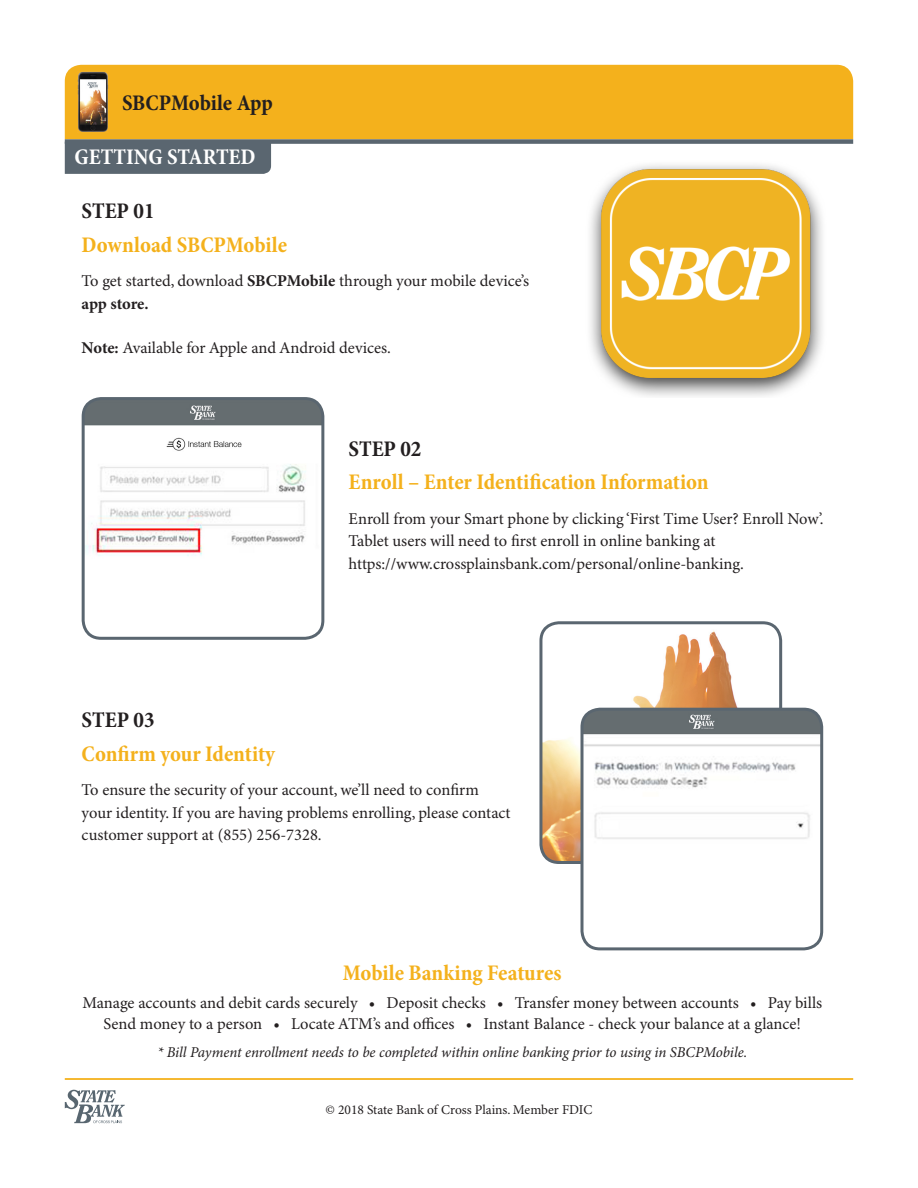
<style>
.page{position:relative;width:918px;height:1188px;background:#fff}
.page>*{position:absolute;margin:0;border:0;box-sizing:border-box;transform-origin:0 0}
.t1{font:700 condensed 22.5px "Minion Pro";letter-spacing:-.005em;color:#f4b11c}
.t2{font:700 condensed 22.5px "Minion Pro";color:#231f20}
.t3{font:700 condensed 22.5px "Minion Pro";color:#fff}
.t4{font:16.5px/22.5px "Minion Pro";color:#231f20}
.t5{font:italic 15px "Minion Pro";letter-spacing:-.01em;color:#231f20}
.t6{font:13.5px "Minion Pro";letter-spacing:-.005em;color:#231f20}
.s1{font-weight:700}
</style>
<div class="page">
<div style="left:65px;top:65px;width:788px;height:74px;background:#f4b11c"></div>
<div style="left:65px;top:144px;width:206px;height:30px;background:#5a6670"></div>
<div style="left:65px;top:139px;width:788px;height:5px;background:#5a6670"></div>
<hr style="left:65px;top:1078px;width:788px;height:2px;background:#f4b11c">
<img style="left:78px;top:71px;width:31px;height:62px">
<img style="left:590px;top:164px;width:233px;height:232px">
<img style="left:83px;top:399px;width:240px;height:239px">
<div style="left:82px;top:397px;width:242px;height:243px;border:3px solid #5a6670;border-radius:18px"></div>
<img style="left:543px;top:625px;width:235px;height:235px">
<div style="left:539px;top:621px;width:243px;height:243px;border:3px solid #5a6670;border-radius:18px"></div>
<img style="left:582px;top:709px;width:240px;height:240px">
<div style="left:580px;top:708px;width:243px;height:242px;border:3px solid #5a6670;border-radius:18px"></div>
<svg style="left:65px;top:1090px;width:60px;height:33px"></svg>
<h1 class="t2" style="left:122px;top:88px;width:152px">SBCPMobile App</h1>
<h1 class="t3" style="left:75px;top:142px;width:183px">GETTING STARTED</h1>
<h1 class="t2" style="left:82px;top:196px;width:74px">STEP 01</h1>
<h1 class="t1" style="left:82px;top:229px;width:207px">Download SBCPMobile</h1>
<p class="t4" style="left:82px;top:271px;width:449px">To get started, download <span class="s1">SBCPMobile</span> through your mobile device’s <span class="s1">app store.</span></p>
<p class="t4" style="left:82px;top:337px;width:311px"><span class="s1">Note:</span> Available for Apple and Android devices.</p>
<h1 class="t2" style="left:349px;top:433px;width:74px">STEP 02</h1>
<h1 class="t1" style="left:349px;top:467px;width:362px">Enroll – Enter Identification Information</h1>
<p class="t4" style="left:349px;top:508px;width:476px">Enroll from your Smart phone by clicking ‘First Time User? Enroll Now’.<br>Tablet users will need to first enroll in online banking at https://www.crossplainsbank.com/personal/online-banking.</p>
<h1 class="t2" style="left:82px;top:704px;width:74px">STEP 03</h1>
<h1 class="t1" style="left:82px;top:738px;width:195px">Confirm your Identity</h1>
<p class="t4" style="left:82px;top:779px;width:431px">To ensure the security of your account, we’ll need to confirm your identity. If you are having problems enrolling, please contact customer support at (855) 256-7328.</p>
<h1 class="t1" style="left:343px;top:957px;width:220px">Mobile Banking Features</h1>
<p class="t4" style="left:82px;top:993px;width:741px;line-height:21px;text-align:center">Manage accounts and debit cards securely • Deposit checks • Transfer money between accounts • Pay bills<br>Send money to a person • Locate ATM’s and offices • Instant Balance - check your balance at a glance!</p>
<p class="t5" style="left:157px;top:1042px;width:591px">* Bill Payment enrollment needs to be completed within online banking prior to using in SBCPMobile.</p>
<p class="t6" style="left:326px;top:1101px;width:268px">© 2018 State Bank of Cross Plains. Member FDIC</p>
</div>
